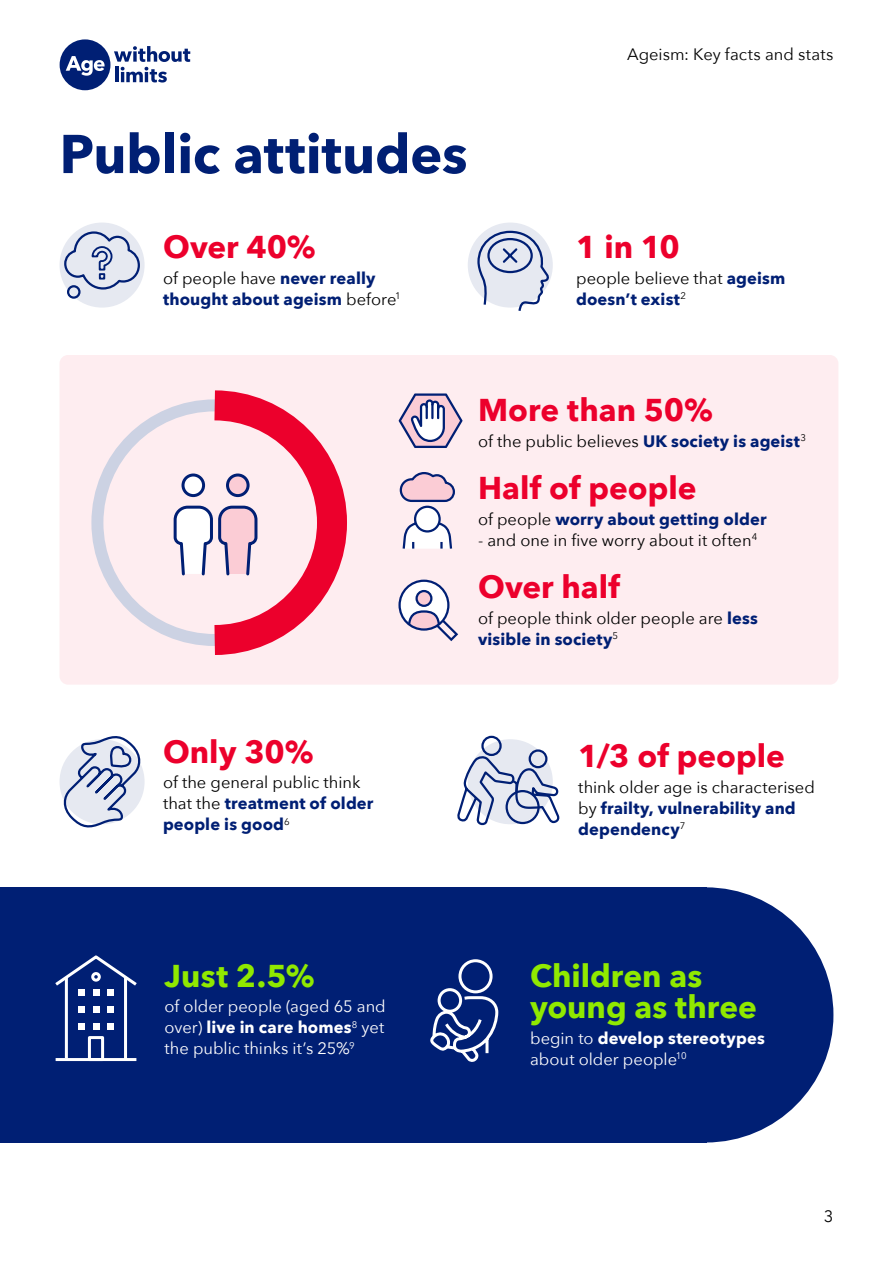
<style>
.page{position:relative;width:893px;height:1263px;background:#fff}
.page>*{position:absolute;margin:0;border:0;box-sizing:border-box;transform-origin:0 0}
.t1{font:700 54px "Avenir Next";letter-spacing:-.005em;color:#001f74}
.t2{font:700 31.5px "Avenir Next";color:#ec002c}
.t3{font:700 31.5px/31.5px "Avenir Next";color:#90e900}
.t4{font:16.5px/21px "Avenir Next";color:#000}
.t5{font:700 16.5px/21px "Avenir Next";letter-spacing:.005em;color:#001f74}
.t6{font:16.5px/21px "Avenir Next";color:#fff;text-align:justify}
.s1{font-weight:400;color:#000}
.s2{font-weight:700;color:#001f74}
.s3{font-weight:700}
</style>
<div class="page">
<svg style="left:60px;top:39px;width:130px;height:51px"></svg>
<div style="left:60px;top:355px;width:778px;height:330px;background:#feedf0;border-radius:9px"></div>
<div style="left:0;top:887px;width:706px;height:255px;background:#001f74"></div>
<div style="left:578px;top:887px;width:255px;height:255px;background:#001f74;border-radius:50%"></div>
<div style="left:60px;top:223px;width:85px;height:85px;background:#e6e9f1;border-radius:50%"></div>
<div style="left:468px;top:223px;width:85px;height:85px;background:#e6e9f1;border-radius:50%"></div>
<div style="left:91px;top:399px;width:247px;height:247px;border:12px solid #ccd2e3;border-radius:50%"></div>
<svg style="left:185px;top:390px;width:162px;height:265px"></svg>
<svg style="left:55px;top:955px;width:82px;height:33px"></svg>
<div style="left:93px;top:1006px;width:6px;height:7px;background:#fff"></div>
<div style="left:78px;top:1006px;width:6px;height:7px;background:#fff"></div>
<div style="left:108px;top:1006px;width:6px;height:7px;background:#fff"></div>
<div style="left:88px;top:1036px;width:16px;height:25px;border:3px solid #fff"></div>
<div style="left:93px;top:1023px;width:6px;height:7px;background:#fff"></div>
<div style="left:78px;top:1023px;width:6px;height:7px;background:#fff"></div>
<div style="left:108px;top:1023px;width:6px;height:7px;background:#fff"></div>
<div style="left:93px;top:989px;width:6px;height:7px;background:#fff"></div>
<div style="left:78px;top:989px;width:6px;height:7px;background:#fff"></div>
<div style="left:108px;top:989px;width:6px;height:7px;background:#fff"></div>
<hr style="left:124px;top:978px;width:3px;height:79px;background:#fff">
<hr style="left:57px;top:1058px;width:78px;height:3px;background:#fff">
<hr style="left:65px;top:979px;width:3px;height:78px;background:#fff">
<div style="left:91px;top:972px;width:10px;height:10px;border:3px solid #fff;border-radius:50%"></div>
<svg style="left:457px;top:735px;width:103px;height:91px"></svg>
<div style="left:505px;top:790px;width:35px;height:34px;border:2px solid #001f74;border-radius:50%"></div>
<svg style="left:59px;top:736px;width:86px;height:92px"></svg>
<svg style="left:476px;top:230px;width:75px;height:81px"></svg>
<div style="left:400px;top:581px;width:48px;height:48px;background:#fff;border-radius:50%"></div>
<svg style="left:417px;top:591px;width:14px;height:15px"></svg>
<div style="left:415px;top:590px;width:17px;height:17px;border:2px solid #001f74;border-radius:50%"></div>
<svg style="left:406px;top:609px;width:52px;height:33px"></svg>
<div style="left:398px;top:580px;width:51px;height:51px;border:2px solid #001f74;border-radius:50%"></div>
<svg style="left:173px;top:472px;width:86px;height:105px"></svg>
<svg style="left:399px;top:472px;width:56px;height:77px"></svg>
<svg style="left:63px;top:230px;width:78px;height:70px"></svg>
<svg style="left:399px;top:393px;width:63px;height:55px"></svg>
<svg style="left:430px;top:959px;width:69px;height:103px"></svg>
<h1 class="t1" style="left:60px;top:107px;width:410px">Public attitudes</h1>
<h2 class="t2" style="left:163px;top:220px;width:154px">Over 40%</h2>
<p class="t5" style="left:163px;top:267px;width:239px"><span class="s1">of people have</span> never really thought about ageism <span class="s1">before</span><sup>1</sup></p>
<p class="t4" style="left:627px;top:43px;width:208px">Ageism: Key facts and stats</p>
<h2 class="t2" style="left:576px;top:220px;width:105px">1 in 10</h2>
<p class="t5" style="left:576px;top:267px;width:211px"><span class="s1">people believe that</span> ageism doesn’t exist<sup>2</sup></p>
<h2 class="t2" style="left:478px;top:383px;width:236px">More than 50%</h2>
<p class="t4" style="left:478px;top:430px;width:329px">of the public believes <span class="s2">UK society is ageist</span><sup>3</sup></p>
<h2 class="t2" style="left:478px;top:461px;width:220px">Half of people</h2>
<p class="t5" style="left:478px;top:508px;width:290px"><span class="s1">of people</span> worry about getting older</p>
<p class="t4" style="left:478px;top:529px;width:281px">- and one in five worry about it often<sup>4</sup></p>
<h2 class="t2" style="left:478px;top:560px;width:143px">Over half</h2>
<p class="t4" style="left:478px;top:607px;width:281px">of people think older people are <span class="s2">less visible in society</span><sup>5</sup></p>
<h2 class="t2" style="left:163px;top:725px;width:152px">Only 30%</h2>
<p class="t4" style="left:163px;top:771px;width:212px">of the general public think that the <span class="s2">treatment of older people is good</span><sup>6</sup></p>
<h2 class="t2" style="left:578px;top:729px;width:208px">1/3 of people</h2>
<p class="t5" style="left:578px;top:776px;width:238px"><span class="s1">think older age is characterised by</span> frailty, vulnerability and dependency<sup>7</sup></p>
<h2 class="t3" style="left:165px;top:960px;width:151px">Just 2.5%</h2>
<p class="t6" style="left:165px;top:995px;width:223px">of older people (aged 65 and over) <span class="s3">live in care homes</span><sup>8</sup> yet the public thinks it’s 25%<sup>9</sup></p>
<h2 class="t3" style="left:530px;top:960px;width:228px">Children as young as three</h2>
<p class="t6" style="left:530px;top:1027px;width:236px">begin to <span class="s3">develop stereotypes </span>about older people<sup>10</sup></p>
<p class="t4" style="left:824px;top:1205px;width:11px">3</p>
</div>
